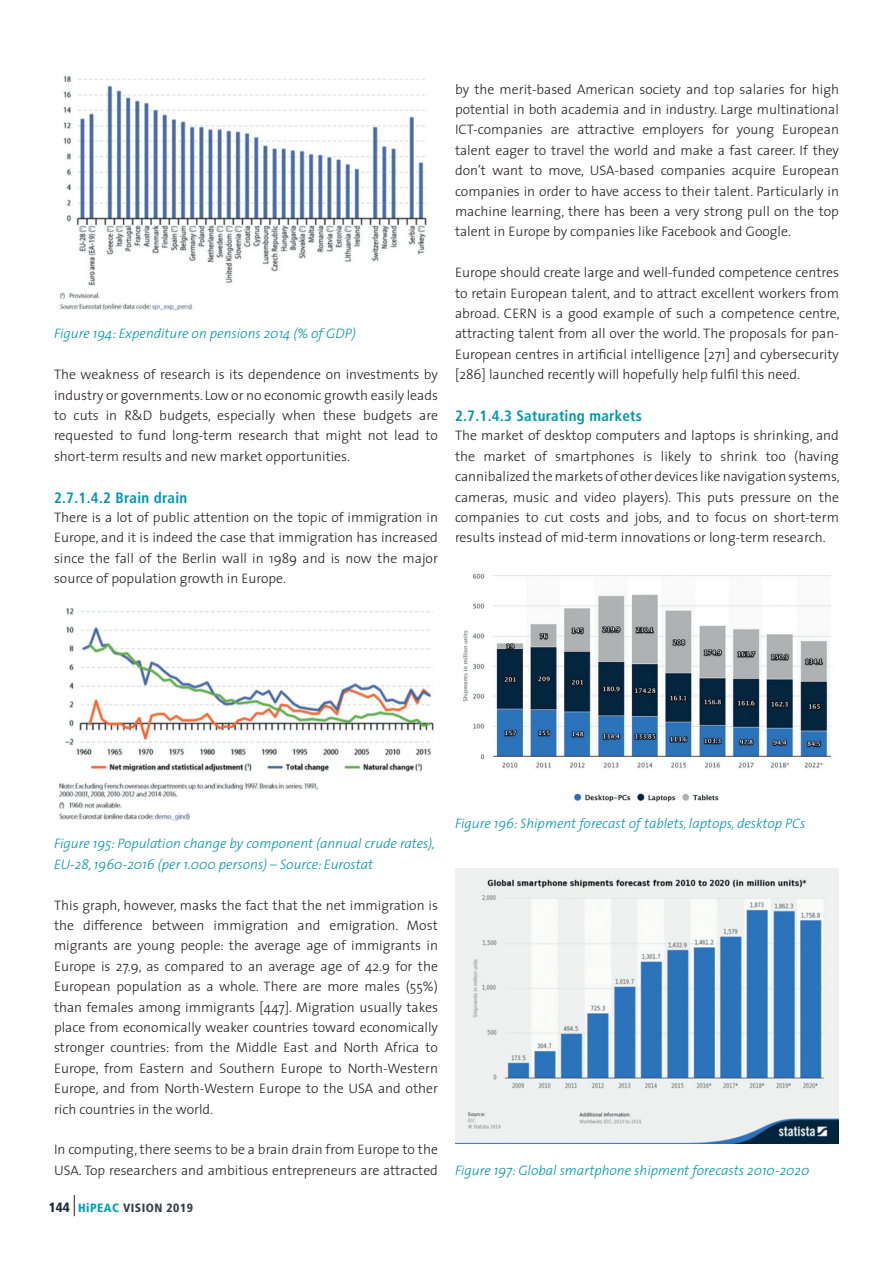
<style>
.page{position:relative;width:893px;height:1263px;background:#fff}
.page>*{position:absolute;margin:0;border:0;box-sizing:border-box;transform-origin:0 0}
.t1{font:700 condensed 15px "Frutiger";letter-spacing:.02em;color:#0096ab}
.t2{font:300 13.8px/20.4px "The Sans";color:#231f20;text-align:justify}
.t3{font:italic 300 13.8px/20.4px "The Sans";color:#0096ab}
.t4{font:900 condensed 12px "Frutiger";letter-spacing:.04em;color:#37424c}
.s1{font-size:13.5px;color:#1c2933}
.s2{color:#00a0b6}
</style>
<div class="page">
<svg style="left:74px;top:1195px;width:1px;height:21px"></svg>
<img style="left:59px;top:76px;width:368px;height:235px">
<img style="left:59px;top:608px;width:375px;height:213px">
<img style="left:462px;top:573px;width:369px;height:229px">
<img style="left:455px;top:869px;width:384px;height:275px">
<p class="t3" style="left:54px;top:323px;width:303px">Figure 194: Expenditure on pensions 2014 (% of GDP)</p>
<p class="t2" style="left:54px;top:364px;width:385px">The weakness of research is its dependence on investments by industry or governments. Low or no economic growth easily leads to cuts in R&amp;D budgets, especially when these budgets are requested to fund long-term research that might not lead to short-term results and new market opportunities.</p>
<p class="t1" style="left:54px;top:489px;width:135px">2.7.1.4.2 Brain drain</p>
<p class="t2" style="left:54px;top:507px;width:385px">There is a lot of public attention on the topic of immigration in Europe, and it is indeed the case that immigration has increased since the fall of the Berlin wall in 1989 and is now the major source of population growth in Europe.</p>
<p class="t2" style="left:455px;top:78px;width:385px">by the merit-based American society and top salaries for high potential in both academia and in industry. Large multinational ICT-companies are attractive employers for young European talent eager to travel the world and make a fast career. If they don’t want to move, USA-based companies acquire European companies in order to have access to their talent. Particularly in machine learning, there has been a very strong pull on the top talent in Europe by companies like Facebook and Google.</p>
<p class="t2" style="left:455px;top:262px;width:386px">Europe should create large and well-funded competence centres to retain European talent, and to attract excellent workers from abroad. CERN is a good example of such a competence centre, attracting talent from all over the world. The proposals for pan-European centres in artificial intelligence [271] and cybersecurity [286] launched recently will hopefully help fulfil this need.</p>
<p class="t1" style="left:455px;top:407px;width:188px">2.7.1.4.3 Saturating markets</p>
<p class="t2" style="left:455px;top:425px;width:386px">The market of desktop computers and laptops is shrinking, and the market of smartphones is likely to shrink too (having cannibalized the markets of other devices like navigation systems, cameras, music and video players). This puts pressure on the companies to cut costs and jobs, and to focus on short-term results instead of mid-term innovations or long-term research.</p>
<p class="t3" style="left:54px;top:833px;width:383px">Figure 195: Population change by component (annual crude rates),<br>EU-28, 1960-2016 (per 1.000 persons) – Source: Eurostat</p>
<p class="t2" style="left:54px;top:894px;width:385px">This graph, however, masks the fact that the net immigration is the difference between immigration and emigration. Most migrants are young people: the average age of immigrants in Europe is 27.9, as compared to an average age of 42.9 for the European population as a whole. There are more males (55%) than females among immigrants [447]. Migration usually takes place from economically weaker countries toward economically stronger countries: from the Middle East and North Africa to Europe, from Eastern and Southern Europe to North-Western Europe, and from North-Western Europe to the USA and other rich countries in the world.</p>
<p class="t2" style="left:54px;top:1139px;width:385px">In computing, there seems to be a brain drain from Europe to the<br>USA. Top researchers and ambitious entrepreneurs are attracted</p>
<p class="t4" style="left:49px;top:1200px;width:146px"><span class="s1">144</span> <span class="s2">HiPEAC</span> VISION 2019</p>
<p class="t3" style="left:455px;top:813px;width:352px">Figure 196: Shipment forecast of tablets, laptops, desktop PCs</p>
<p class="t3" style="left:455px;top:1159px;width:356px">Figure 197: Global smartphone shipment forecasts 2010-2020</p>
</div>
